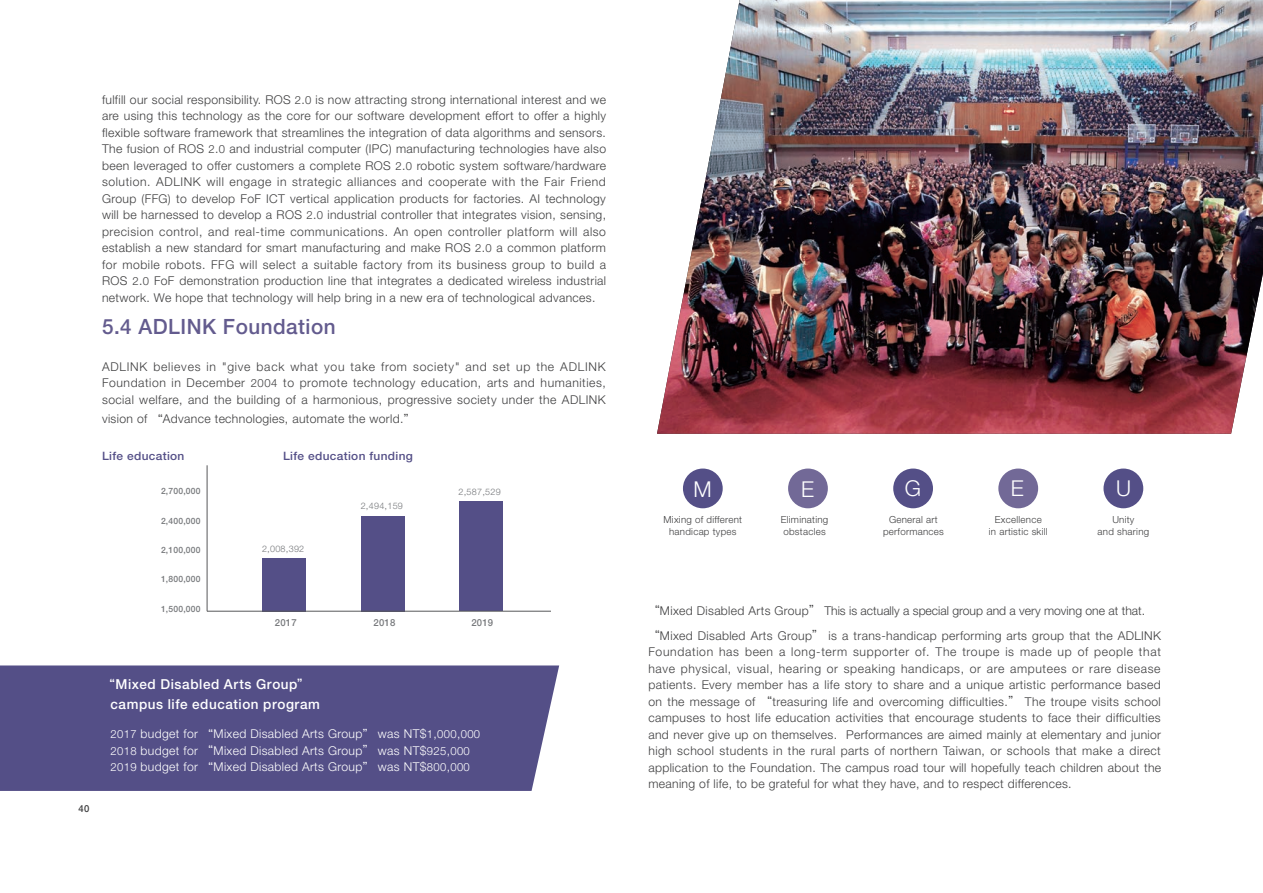
<style>
.page{position:relative;width:1263px;height:893px;background:#fff}
.page>*{position:absolute;margin:0;border:0;box-sizing:border-box;transform-origin:0 0}
.t1{font:300 21.9px "Helvetica Neue";color:#fff}
.ch5__段落大標{font:500 21px "Helvetica Neue";letter-spacing:.025em;color:#635b8e}
.all__內文_英文版{font:500 13.8px "Helvetica Neue";letter-spacing:.045em;color:#fff}
.all__內文_英文版-2{font:300 12.15px/16.5px "Helvetica Neue";letter-spacing:.03em;color:#3e3e3f;text-align:justify}
.t2{font:300 12.15px "Helvetica Neue";letter-spacing:.03em;color:#fff}
.all__內文_英文版-3{font:300 12.15px "Helvetica Neue";color:#3e3e3f}
.t3{font:500 11.55px "Helvetica Neue";letter-spacing:.03em;color:#544f87}
.t4{font:300 9.75px/12px "Helvetica Neue";letter-spacing:.03em;color:#3e3e3f;text-align:center}
.ch0__內文小標{font:500 9.75px "Helvetica Neue";letter-spacing:.025em;color:#76787b}
.t5{font:500 9.75px "Helvetica Neue";color:#3e3e3f}
.ch0__內文小標-2{font:300 9px "Helvetica Neue";letter-spacing:.025em;color:#76787b}
.ch0__內文小標-3{font:500 8.7px "Helvetica Neue";letter-spacing:.025em;color:#76787b}
.s1{font-size:11.25px}
.s2{font-family:"DF Hei Std W5";font-weight:400;font-size:11.25px}
.s3{font-size:9.75px}
.s4{font-family:"DF Hei Std W7";font-weight:400;font-size:12.75px}
</style>
<div class="page">
<div style="left:0;top:665px;width:559px;height:126px;background:#544f87"></div>
<img style="left:657px;top:0;width:606px;height:434px">
<div style="left:683px;top:469px;width:40px;height:39px;background:#544f87;border-radius:50%"></div>
<div style="left:788px;top:469px;width:40px;height:39px;background:#726997;border-radius:50%"></div>
<div style="left:893px;top:469px;width:40px;height:39px;background:#544f87;border-radius:50%"></div>
<div style="left:998px;top:469px;width:40px;height:39px;background:#726997;border-radius:50%"></div>
<div style="left:1103px;top:469px;width:40px;height:39px;background:#544f87;border-radius:50%"></div>
<div style="left:262px;top:558px;width:44px;height:53px;background:#544f87"></div>
<div style="left:361px;top:516px;width:44px;height:95px;background:#544f87"></div>
<div style="left:459px;top:501px;width:44px;height:110px;background:#544f87"></div>
<hr style="left:207px;top:611px;width:344px;height:1px;background:#57585a">
<hr style="left:207px;top:465px;width:1px;height:146px;background:#57585a">
<p class="all__內文_英文版-2" style="left:102px;top:91px;width:506px">fulfill our social responsibility. ROS <span class="s1">2</span>.<span class="s1">0</span> is now attracting strong international interest and we are using this technology as the core for our software development effort to offer a highly flexible software framework that streamlines the integration of data algorithms and sensors.<br>The fusion of ROS <span class="s1">2</span>.<span class="s1">0</span> and industrial computer (IPC) manufacturing technologies have also been leveraged to offer customers a complete ROS <span class="s1">2</span>.<span class="s1">0</span> robotic system software/hardware solution. ADLINK will engage in strategic alliances and cooperate with the Fair Friend Group (FFG) to develop FoF ICT vertical application products for factories. AI technology will be harnessed to develop a ROS <span class="s1">2</span>.<span class="s1">0</span> industrial controller that integrates vision, sensing, precision control, and real-time communications. An open controller platform will also establish a new standard for smart manufacturing and make ROS <span class="s1">2</span>.<span class="s1">0</span> a common platform for mobile robots. FFG will select a suitable factory from its business group to build a ROS <span class="s1">2</span>.<span class="s1">0</span> FoF demonstration production line that integrates a dedicated wireless industrial network. We hope that technology will help bring in a new era of technological advances.</p>
<p class="ch5__段落大標" style="left:102px;top:314px;width:235px">5.4 ADLINK Foundation</p>
<p class="all__內文_英文版-2" style="left:102px;top:358px;width:505px">ADLINK believes in "give back what you take from society" and set up the ADLINK Foundation in December <span class="s1">2004</span> to promote technology education, arts and humanities, social welfare, and the building of a harmonious, progressive society under the ADLINK</p>
<p class="all__內文_英文版-2" style="left:102px;top:410px;width:314px">vision of <span class="s2">“</span>Advance technologies, automate the world.<span class="s2">”</span></p>
<p class="t3" style="left:102px;top:449px;width:84px">Life education</p>
<p class="ch0__內文小標-3" style="left:161px;top:486px;width:41px">2,700,000</p>
<p class="ch0__內文小標-3" style="left:161px;top:515px;width:41px">2,400,000</p>
<p class="ch0__內文小標-3" style="left:161px;top:545px;width:41px">2,100,000</p>
<p class="ch0__內文小標-3" style="left:161px;top:574px;width:41px">1,800,000</p>
<p class="ch0__內文小標-3" style="left:161px;top:603px;width:41px">1,500,000</p>
<p class="t3" style="left:283px;top:449px;width:131px">Life education funding</p>
<p class="ch0__內文小標-2" style="left:262px;top:543px;width:44px">2<span class="s3">,</span>008<span class="s3">,</span>392</p>
<p class="ch0__內文小標-2" style="left:361px;top:500px;width:44px">2<span class="s3">,</span>494<span class="s3">,</span>159</p>
<p class="ch0__內文小標-2" style="left:458px;top:486px;width:44px">2<span class="s3">,</span>587<span class="s3">,</span>529</p>
<p class="ch0__內文小標" style="left:275px;top:616px;width:23px">2017</p>
<p class="ch0__內文小標" style="left:373px;top:616px;width:23px">2018</p>
<p class="ch0__內文小標" style="left:471px;top:616px;width:23px">2019</p>
<p class="t5" style="left:78px;top:802px;width:12px">40</p>
<p class="all__內文_英文版" style="left:102px;top:676px;width:209px"><span class="s4">“</span>Mixed Disabled Arts Group<span class="s4">”</span></p>
<p class="all__內文_英文版" style="left:111px;top:696px;width:211px">campus life education program</p>
<p class="t2" style="left:111px;top:726px;width:371px"><span class="s1">2017</span> budget for <span class="s2">“</span>Mixed Disabled Arts Group<span class="s2">”</span> was NT$<span class="s1">1</span>,<span class="s1">000</span>,<span class="s1">000</span></p>
<p class="t2" style="left:111px;top:743px;width:361px"><span class="s1">2018</span> budget for <span class="s2">“</span>Mixed Disabled Arts Group<span class="s2">”</span> was NT$<span class="s1">925</span>,<span class="s1">000</span></p>
<p class="t2" style="left:111px;top:759px;width:361px"><span class="s1">2019</span> budget for <span class="s2">“</span>Mixed Disabled Arts Group<span class="s2">”</span> was NT$<span class="s1">800</span>,<span class="s1">000</span></p>
<p class="t1" style="left:693px;top:476px;width:20px">M</p>
<p class="t1" style="left:801px;top:476px;width:14px">E</p>
<p class="t1" style="left:905px;top:475px;width:18px">G</p>
<p class="t1" style="left:1011px;top:475px;width:14px">E</p>
<p class="t1" style="left:1116px;top:475px;width:16px">U</p>
<p class="t4" style="left:664px;top:513px;width:80px">Mixing of different handicap types</p>
<p class="t4" style="left:781px;top:513px;width:49px">Eliminating</p>
<p class="t4" style="left:783px;top:525px;width:44px">obstacles</p>
<p class="t4" style="left:883px;top:513px;width:62px">General art performances</p>
<p class="t4" style="left:995px;top:513px;width:48px">Excellence</p>
<p class="t4" style="left:989px;top:525px;width:60px">in artistic skill</p>
<p class="t4" style="left:1112px;top:513px;width:24px">Unity</p>
<p class="t4" style="left:1097px;top:525px;width:53px">and sharing</p>
<p class="all__內文_英文版-3" style="left:648px;top:603px;width:498px"><span class="s2">“</span>Mixed Disabled Arts Group<span class="s2">”</span> This is actually a special group and a very moving one at that.</p>
<p class="all__內文_英文版-2" style="left:648px;top:627px;width:514px"><span class="s2">“</span>Mixed Disabled Arts Group<span class="s2">”</span> is a trans-handicap performing arts group that the ADLINK Foundation has been a long-term supporter of. The troupe is made up of people that have physical, visual, hearing or speaking handicaps, or are amputees or rare disease patients. Every member has a life story to share and a unique artistic performance based on the message of <span class="s2">“</span>treasuring life and overcoming difficulties.<span class="s2">”</span> The troupe visits school campuses to host life education activities that encourage students to face their difficulties and never give up on themselves. Performances are aimed mainly at elementary and junior high school students in the rural parts of northern Taiwan, or schools that make a direct application to the Foundation. The campus road tour will hopefully teach children about the meaning of life, to be grateful for what they have, and to respect differences.</p>
</div>
